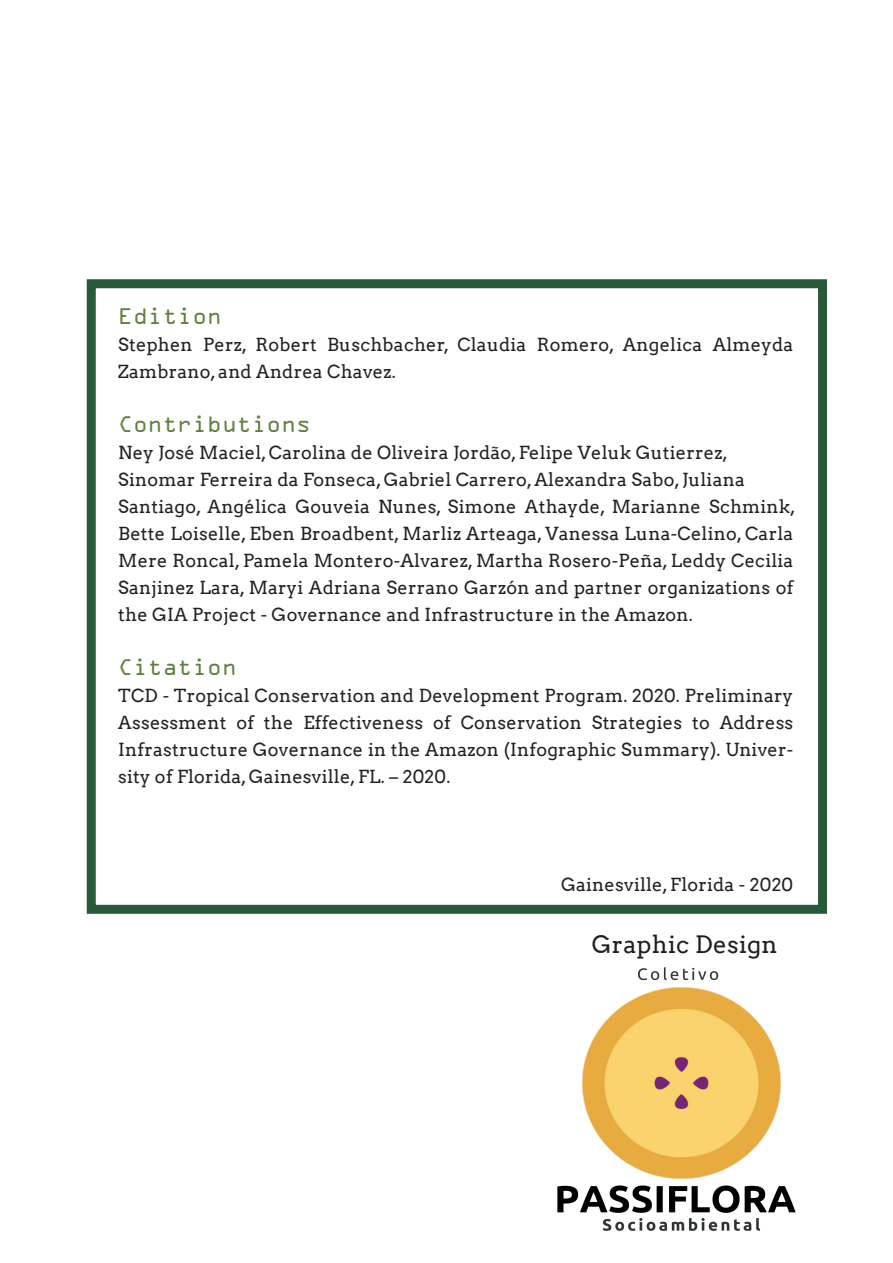
<style>
.page{position:relative;width:893px;height:1263px;background:#fff}
.page>*{position:absolute;margin:0;border:0;box-sizing:border-box;transform-origin:0 0}
.t1{font:24px "OCRA Extended";letter-spacing:.015em;color:#617f3e}
.t2{font:24px "Arvo";letter-spacing:.015em;color:#231f20}
.t3{font:18px/27px "Arvo";letter-spacing:.015em;color:#231f20}
</style>
<div class="page">
<img style="left:557px;top:967px;width:239px;height:264px">
<div style="left:87px;top:279px;width:740px;height:635px;border:9px solid #295a37"></div>
<h1 class="t1" style="left:118px;top:303px;width:105px">Edition</h1>
<p class="t3" style="left:118px;top:331px;width:677px">Stephen Perz, Robert Buschbacher, Claudia Romero, Angelica Almeyda<br>Zambrano, and Andrea Chavez.</p>
<h1 class="t1" style="left:118px;top:411px;width:194px">Contributions</h1>
<p class="t3" style="left:118px;top:439px;width:679px">Ney José Maciel, Carolina de Oliveira Jordão, Felipe Veluk Gutierrez, Sinomar Ferreira da Fonseca, Gabriel Carrero, Alexandra Sabo, Juliana Santiago, Angélica Gouveia Nunes, Simone Athayde, Marianne Schmink, Bette Loiselle, Eben Broadbent, Marliz Arteaga, Vanessa Luna-Celino, Carla Mere Roncal, Pamela Montero-Alvarez, Martha Rosero-Peña, Leddy Cecilia Sanjinez Lara, Maryi Adriana Serrano Garzón and partner organizations of the GIA Project - Governance and Infrastructure in the Amazon.</p>
<h1 class="t1" style="left:118px;top:654px;width:120px">Citation</h1>
<p class="t3" style="left:118px;top:682px;width:677px;text-align:justify">TCD - Tropical Conservation and Development Program. 2020. Preliminary Assessment of the Effectiveness of Conservation Strategies to Address Infrastructure Governance in the Amazon (Infographic Summary). Univer&shy;sity of Florida, Gainesville, FL. – 2020.</p>
<p class="t3" style="left:561px;top:871px;width:234px">Gainesville, Florida - 2020</p>
<h1 class="t2" style="left:592px;top:930px;width:187px">Graphic Design</h1>
</div>
